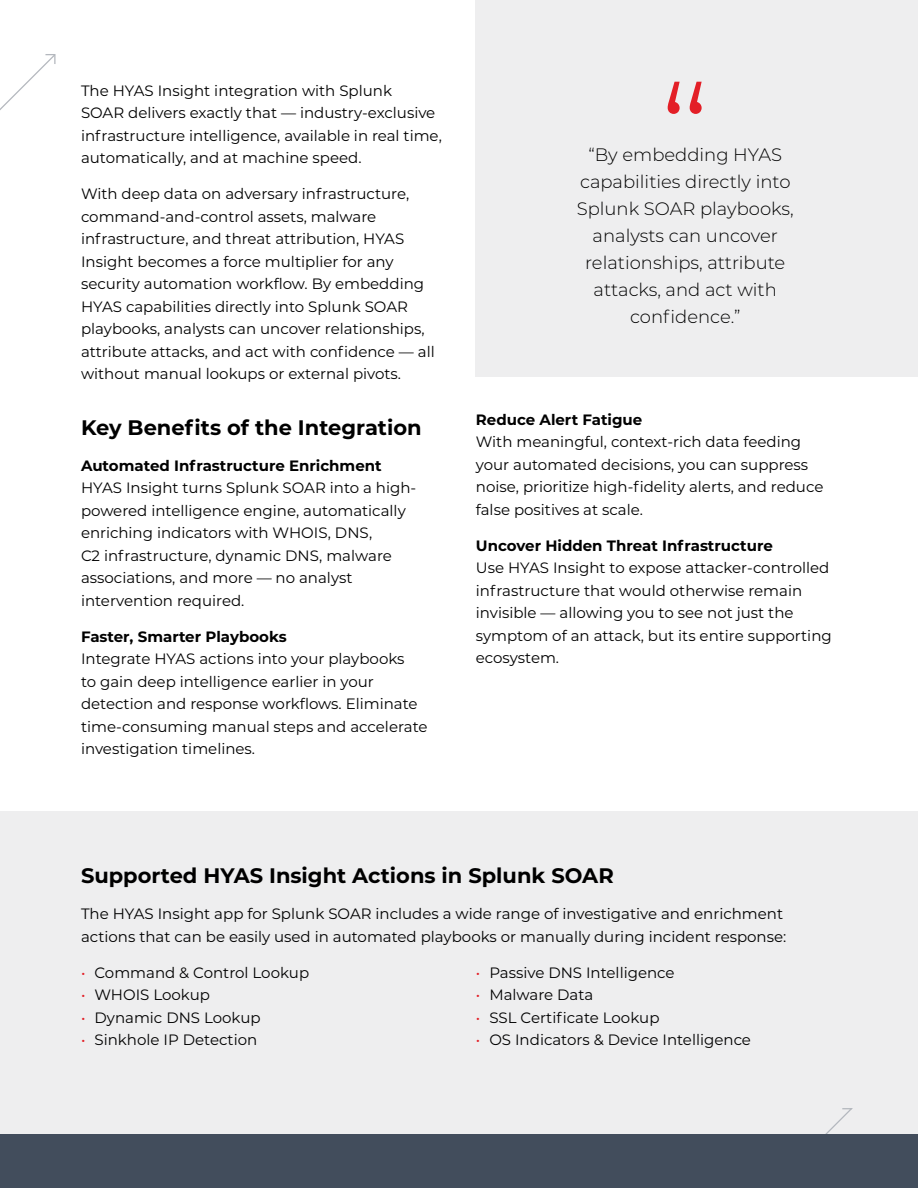
<style>
.page{position:relative;width:918px;height:1188px;background:#fff}
.page>*{position:absolute;margin:0;border:0;box-sizing:border-box;transform-origin:0 0}
.t1{font:300 144px "Montserrat";color:#e31f27}
.t2{font:700 21px "Montserrat";color:#000}
.t3{font:300 18px/27px "Montserrat";color:#000;text-align:center}
.t4{font:15px/22.5px "Montserrat";color:#000}
.t5{font:700 15px "Montserrat";color:#000}
.s1{color:#e31f27}
</style>
<div class="page">
<div style="left:0;top:811px;width:918px;height:377px;background:#eeeeef"></div>
<div style="left:476px;top:0;width:442px;height:377px;background:#eeeeef"></div>
<svg style="left:0;top:54px;width:56px;height:56px"></svg>
<svg style="left:825px;top:1108px;width:28px;height:26px"></svg>
<div style="left:0;top:1134px;width:918px;height:54px;background:#424d5c"></div>
<p class="t4" style="left:81px;top:78px;width:362px">The HYAS Insight integration with Splunk<br>SOAR delivers exactly that — industry-exclusive infrastructure intelligence, available in real time, automatically, and at machine speed.</p>
<p class="t4" style="left:81px;top:182px;width:355px">With deep data on adversary infrastructure, command-and-control assets, malware infrastructure, and threat attribution, HYAS Insight becomes a force multiplier for any security automation workflow. By embedding HYAS capabilities directly into Splunk SOAR playbooks, analysts can uncover relationships, attribute attacks, and act with confidence — all without manual lookups or external pivots.</p>
<h2 class="t2" style="left:81px;top:412px;width:342px">Key Benefits of the Integration</h2>
<p class="t5" style="left:81px;top:454px;width:302px">Automated Infrastructure Enrichment</p>
<p class="t4" style="left:81px;top:476px;width:337px">HYAS Insight turns Splunk SOAR into a high&shy;powered intelligence engine, automatically enriching indicators with WHOIS, DNS,<br>C2 infrastructure, dynamic DNS, malware associations, and more — no analyst intervention required.</p>
<p class="t5" style="left:81px;top:625px;width:207px">Faster, Smarter Playbooks</p>
<p class="t4" style="left:81px;top:647px;width:348px">Integrate HYAS actions into your playbooks<br>to gain deep intelligence earlier in your detection and response workflows. Eliminate time-consuming manual steps and accelerate investigation timelines.</p>
<h1 class="t1" style="left:659px;top:40px;width:52px">“</h1>
<p class="t3" style="left:577px;top:140px;width:218px">“By embedding HYAS capabilities directly into<br>Splunk SOAR playbooks, analysts can uncover relationships, attribute attacks, and act with confidence.”</p>
<p class="t5" style="left:476px;top:409px;width:168px">Reduce Alert Fatigue</p>
<p class="t4" style="left:476px;top:430px;width:349px">With meaningful, context-rich data feeding your automated decisions, you can suppress noise, prioritize high-fidelity alerts, and reduce false positives at scale.</p>
<p class="t5" style="left:476px;top:535px;width:299px">Uncover Hidden Threat Infrastructure</p>
<p class="t4" style="left:476px;top:556px;width:357px">Use HYAS Insight to expose attacker-controlled infrastructure that would otherwise remain invisible — allowing you to see not just the symptom of an attack, but its entire supporting ecosystem.</p>
<h2 class="t2" style="left:81px;top:861px;width:534px">Supported HYAS Insight Actions in Splunk SOAR</h2>
<p class="t4" style="left:81px;top:902px;width:707px">The HYAS Insight app for Splunk SOAR includes a wide range of investigative and enrichment actions that can be easily used in automated playbooks or manually during incident response:</p>
<p class="t4" style="left:81px;top:961px;width:230px"><span class="s1">•</span> Command &amp; Control Lookup</p>
<p class="t4" style="left:81px;top:983px;width:131px"><span class="s1">•</span> WHOIS Lookup</p>
<p class="t4" style="left:81px;top:1006px;width:181px"><span class="s1">•</span> Dynamic DNS Lookup</p>
<p class="t4" style="left:81px;top:1028px;width:178px"><span class="s1">•</span> Sinkhole IP Detection</p>
<p class="t4" style="left:476px;top:961px;width:200px"><span class="s1">•</span> Passive DNS Intelligence</p>
<p class="t4" style="left:476px;top:983px;width:119px"><span class="s1">•</span> Malware Data</p>
<p class="t4" style="left:476px;top:1006px;width:185px"><span class="s1">•</span> SSL Certificate Lookup</p>
<p class="t4" style="left:476px;top:1028px;width:277px"><span class="s1">•</span> OS Indicators &amp; Device Intelligence</p>
</div>
